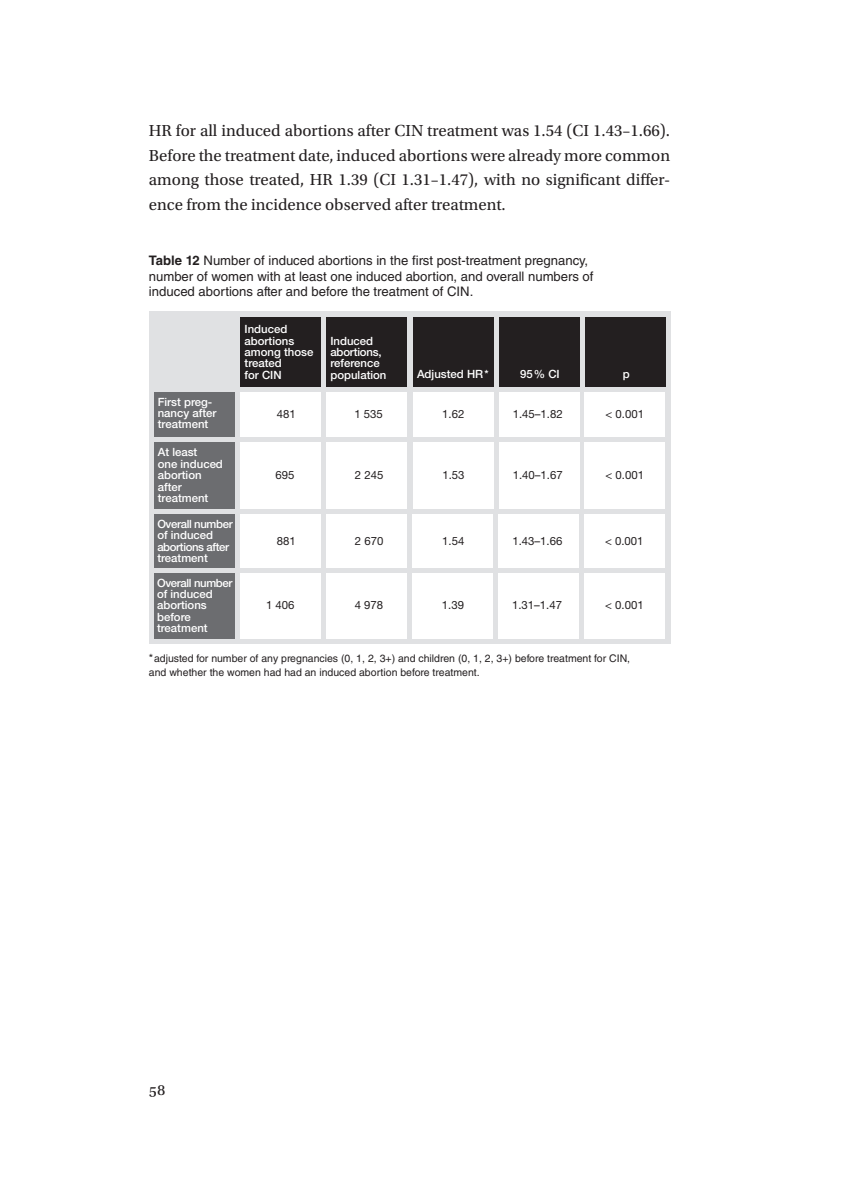
<style>
.page{position:relative;width:844px;height:1191px;background:#fff}
.page>*{position:absolute;margin:0;border:0;box-sizing:border-box;transform-origin:0 0}
.t1{font:16.8px/24.5px "Utopia Std";color:#231f20;text-align:justify}
.t2{font:16.62px "Utopia Std";color:#231f20}
.t3{font:13.12px/15.8px "Helvetica LT Std";color:#231f20}
.t4{font:500 11.38px/11.4px "Helvetica Neue LT Std";color:#fff}
.t5{font:11.38px "Helvetica Neue LT Std";color:#231f20}
.t6{font:500 11.38px/11.4px "Helvetica Neue LT Std";letter-spacing:-.03em;color:#fff}
.t7{font:10.5px/14px "Helvetica LT Std";color:#231f20}
.s1{font-weight:700}
.s2{font-size:11.38px}
</style>
<div class="page">
<div style="left:149px;top:311px;width:521px;height:333px;background:#e0e1e3"></div>
<div style="left:240px;top:317px;width:81px;height:70px;background:#231f20"></div>
<div style="left:326px;top:317px;width:81px;height:70px;background:#231f20"></div>
<div style="left:412px;top:317px;width:81px;height:70px;background:#231f20"></div>
<div style="left:498px;top:317px;width:81px;height:70px;background:#231f20"></div>
<div style="left:584px;top:317px;width:81px;height:70px;background:#231f20"></div>
<div style="left:154px;top:392px;width:81px;height:45px;background:#6c6d70"></div>
<div style="left:240px;top:392px;width:81px;height:45px;background:#fff"></div>
<div style="left:326px;top:392px;width:81px;height:45px;background:#fff"></div>
<div style="left:412px;top:392px;width:81px;height:45px;background:#fff"></div>
<div style="left:498px;top:392px;width:81px;height:45px;background:#fff"></div>
<div style="left:584px;top:392px;width:81px;height:45px;background:#fff"></div>
<div style="left:154px;top:442px;width:81px;height:66px;background:#6c6d70"></div>
<div style="left:240px;top:442px;width:81px;height:66px;background:#fff"></div>
<div style="left:326px;top:442px;width:81px;height:66px;background:#fff"></div>
<div style="left:412px;top:442px;width:81px;height:66px;background:#fff"></div>
<div style="left:498px;top:442px;width:81px;height:66px;background:#fff"></div>
<div style="left:584px;top:442px;width:81px;height:66px;background:#fff"></div>
<div style="left:154px;top:514px;width:81px;height:54px;background:#6c6d70"></div>
<div style="left:240px;top:514px;width:81px;height:54px;background:#fff"></div>
<div style="left:326px;top:514px;width:81px;height:54px;background:#fff"></div>
<div style="left:412px;top:514px;width:81px;height:54px;background:#fff"></div>
<div style="left:498px;top:514px;width:81px;height:54px;background:#fff"></div>
<div style="left:584px;top:514px;width:80px;height:54px;background:#fff"></div>
<div style="left:154px;top:573px;width:80px;height:66px;background:#6c6d70"></div>
<div style="left:240px;top:573px;width:80px;height:66px;background:#fff"></div>
<div style="left:326px;top:573px;width:80px;height:66px;background:#fff"></div>
<div style="left:412px;top:573px;width:80px;height:66px;background:#fff"></div>
<div style="left:498px;top:573px;width:80px;height:66px;background:#fff"></div>
<div style="left:583px;top:573px;width:81px;height:66px;background:#fff"></div>
<p class="t1" style="left:149px;top:119px;width:522px">HR for all induced abortions after CIN treatment was 1.54 (CI 1.43–1.66).<br>Before the treatment date, induced abortions were already more common among those treated, HR 1.39 (CI 1.31–1.47), with no significant differ&shy;ence from the incidence observed after treatment.</p>
<p class="t3" style="left:149px;top:252px;width:446px"><span class="s1">Table 12</span> Number of induced abortions in the first post-treatment pregnancy, number of women with at least one induced abortion, and overall numbers of induced abortions after and before the treatment of CIN.</p>
<p class="t4" style="left:158px;top:396px;width:60px">First preg&shy;nancy after treatment</p>
<p class="t4" style="left:158px;top:446px;width:67px">At least<br>one induced abortion after treatment</p>
<p class="t6" style="left:157px;top:518px;width:77px">Overall number of induced abortions after treatment</p>
<p class="t4" style="left:157px;top:577px;width:77px">Overall number of induced abortions before treatment</p>
<p class="t4" style="left:244px;top:323px;width:70px">Induced abortions among those treated<br>for CIN</p>
<p class="t4" style="left:330px;top:335px;width:58px">Induced abortions, reference population</p>
<p class="t4" style="left:417px;top:368px;width:73px">Adjusted HR*</p>
<p class="t4" style="left:520px;top:368px;width:41px">95% CI</p>
<p class="t4" style="left:622px;top:368px;width:8px">p</p>
<p class="t5" style="left:512px;top:407px;width:51px">1.45–1.82</p>
<p class="t5" style="left:277px;top:407px;width:20px">481</p>
<p class="t5" style="left:354px;top:407px;width:30px">1 535</p>
<p class="t5" style="left:442px;top:407px;width:24px">1.62</p>
<p class="t5" style="left:605px;top:407px;width:40px">&lt; 0.001</p>
<p class="t5" style="left:275px;top:468px;width:20px">695</p>
<p class="t5" style="left:355px;top:468px;width:30px">2 245</p>
<p class="t5" style="left:442px;top:468px;width:24px">1.53</p>
<p class="t5" style="left:605px;top:468px;width:40px">&lt; 0.001</p>
<p class="t5" style="left:512px;top:468px;width:51px">1.40–1.67</p>
<p class="t5" style="left:277px;top:534px;width:20px">881</p>
<p class="t5" style="left:355px;top:534px;width:30px">2 670</p>
<p class="t5" style="left:442px;top:534px;width:24px">1.54</p>
<p class="t5" style="left:512px;top:534px;width:51px">1.43–1.66</p>
<p class="t5" style="left:605px;top:534px;width:40px">&lt; 0.001</p>
<p class="t5" style="left:266px;top:598px;width:30px">1 406</p>
<p class="t5" style="left:354px;top:598px;width:30px">4 978</p>
<p class="t5" style="left:442px;top:598px;width:24px">1.39</p>
<p class="t5" style="left:512px;top:598px;width:51px">1.31–1.47</p>
<p class="t5" style="left:605px;top:598px;width:40px">&lt; 0.001</p>
<p class="t7" style="left:149px;top:651px;width:482px"><span class="s2">*</span>adjusted for number of any pregnancies (0, 1, 2, 3+) and children (0, 1, 2, 3+) before treatment for CIN, and whether the women had had an induced abortion before treatment.</p>
<p class="t2" style="left:149px;top:1080px;width:18px">58</p>
</div>
